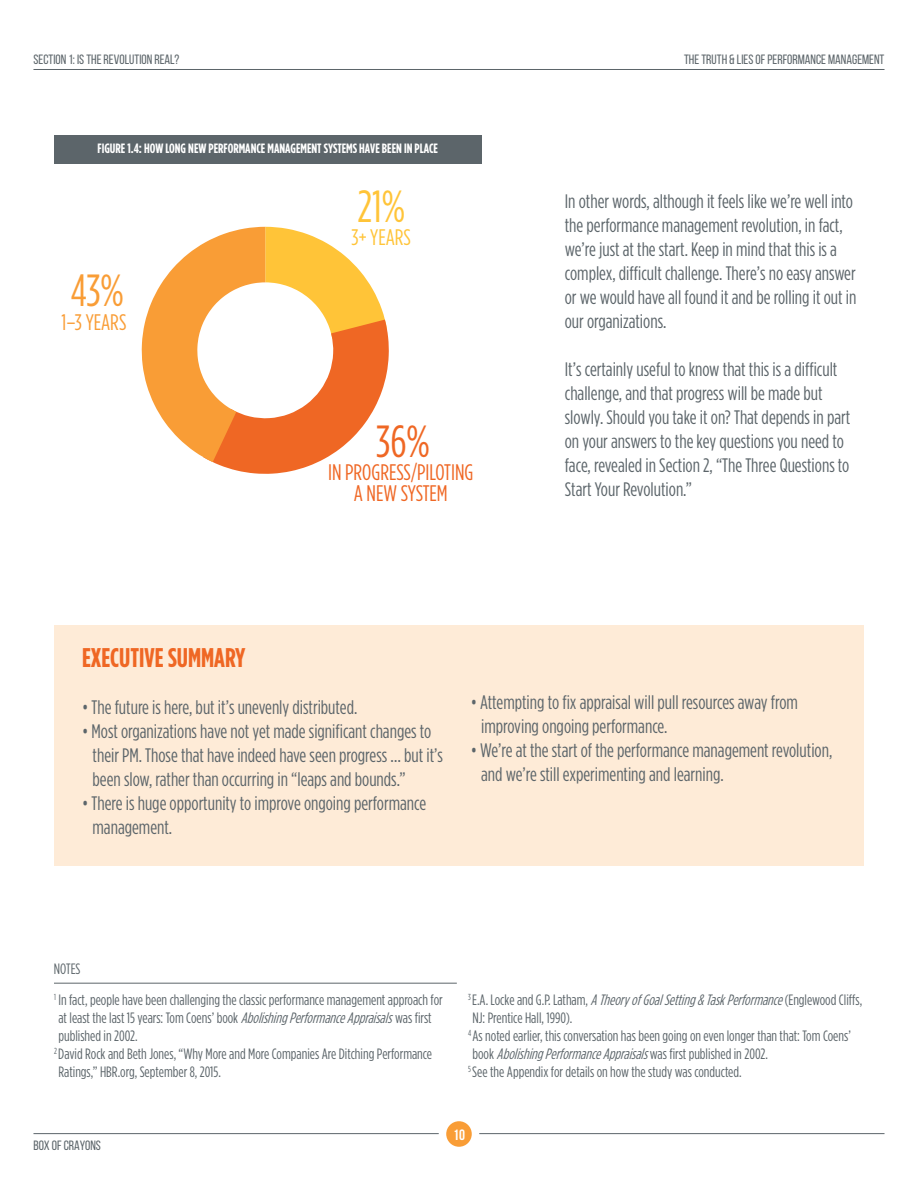
<style>
.page{position:relative;width:918px;height:1188px;background:#fff}
.page>*{position:absolute;margin:0;border:0;box-sizing:border-box;transform-origin:0 0}
.t1{font:45px "Gotham Condensed";color:#f99d36}
.t2{font:45px "Gotham Condensed";color:#ffc438}
.t3{font:45px "Gotham Condensed";color:#ef6724}
.t4{font:700 27px "Gotham Condensed";color:#ef6724}
.t5{font:22.5px/21px "Gotham Condensed";color:#ef6724;text-align:center}
.t6{font:22.5px "Gotham Condensed";color:#f99d36}
.t7{font:22.5px "Gotham Condensed";color:#ffc438}
.t8{font:19.5px/24px "Gotham Condensed";color:#5c656a}
.t9{font:15px "Gotham Condensed";color:#5c656a}
.t10{font:italic 15px "Gotham Condensed";color:#5c656a}
.t11{font:700 15px "Bebas Neue";color:#fff}
.t12{font:13.5px "Bebas Neue";color:#5c656a}
.t13{font:700 13.5px "Gotham Condensed";color:#fff}
.s1{font-style:italic}
.s2{font-style:normal}
</style>
<div class="page">
<hr style="left:33px;top:69px;width:852px;height:1px;background:#5c656a">
<hr style="left:33px;top:1133px;width:406px;height:1px;background:#5c656a">
<hr style="left:479px;top:1133px;width:406px;height:1px;background:#5c656a">
<div style="left:446px;top:1121px;width:26px;height:26px;background:#f99d36;border-radius:50%"></div>
<div style="left:54px;top:135px;width:428px;height:28px;background:#5c656a"></div>
<svg style="left:142px;top:227px;width:247px;height:247px"></svg>
<div style="left:54px;top:625px;width:810px;height:241px;background:#feebd7"></div>
<hr style="left:54px;top:983px;width:403px;height:1px;background:#5c656a">
<p class="t12" style="left:33px;top:52px;width:147px">SECTION 1: IS THE REVOLUTION REAL?</p>
<p class="t13" style="left:98px;top:140px;width:342px">FIGURE 1.4: HOW LONG NEW PERFORMANCE MANAGEMENT SYSTEMS HAVE BEEN IN PLACE</p>
<h1 class="t2" style="left:357px;top:180px;width:50px">21%</h1>
<h1 class="t1" style="left:71px;top:265px;width:55px">43%</h1>
<p class="t6" style="left:61px;top:309px;width:67px">1–3 YEARS</p>
<p class="t7" style="left:352px;top:224px;width:61px">3+ YEARS</p>
<h1 class="t3" style="left:376px;top:416px;width:55px">36%</h1>
<p class="t5" style="left:328px;top:462px;width:147px">IN PROGRESS/PILOTING<br>A NEW SYSTEM</p>
<p class="t12" style="left:684px;top:52px;width:202px">THE TRUTH &amp; LIES OF PERFORMANCE MANAGEMENT</p>
<p class="t8" style="left:565px;top:189px;width:293px">In other words, although it feels like we’re well into the performance management revolution, in fact, we’re just at the start. Keep in mind that this is a complex, difficult challenge. There’s no easy answer or we would have all found it and be rolling it out in our organizations.</p>
<p class="t8" style="left:565px;top:357px;width:287px">It’s certainly useful to know that this is a difficult challenge, and that progress will be made but slowly. Should you take it on? That depends in part on your answers to the key questions you need to face, revealed in Section 2, “The Three Questions to Start Your Revolution.”</p>
<h2 class="t4" style="left:82px;top:642px;width:165px">EXECUTIVE SUMMARY</h2>
<p class="t8" style="left:82px;top:695px;width:277px">• The future is here, but it’s unevenly distributed.</p>
<p class="t8" style="left:93px;top:719px;width:352px;text-indent:-10px">• Most organizations have not yet made significant changes to their PM. Those that have indeed have seen progress … but it’s been slow, rather than occurring in “leaps and bounds.”</p>
<p class="t8" style="left:93px;top:791px;width:335px;text-indent:-10px">• There is huge opportunity to improve ongoing performance management.</p>
<p class="t8" style="left:481px;top:690px;width:318px;text-indent:-10px">• Attempting to fix appraisal will pull resources away from improving ongoing performance.</p>
<p class="t8" style="left:481px;top:738px;width:353px;text-indent:-10px">• We’re at the start of the performance management revolution, and we’re still experimenting and learning.</p>
<p class="t9" style="left:54px;top:960px;width:28px">NOTES</p>
<p class="t9" style="left:54px;top:991px;width:390px"><sup>1</sup> In fact, people have been challenging the classic performance management approach for</p>
<p class="t9" style="left:59px;top:1009px;width:375px">at least the last 15 years: Tom Coens’ book <span class="s1">AbolishingPerformanceAppraisals</span>was first</p>
<p class="t9" style="left:58px;top:1027px;width:81px">published in 2002.</p>
<p class="t9" style="left:54px;top:1045px;width:380px"><sup>2</sup> David Rock and Beth Jones, “Why More and More Companies Are Ditching Performance</p>
<p class="t9" style="left:59px;top:1063px;width:164px">Ratings,” HBR.org, September 8, 2015.</p>
<p class="t9" style="left:468px;top:991px;width:396px"><sup>3</sup> E.A. Locke and G.P. Latham, <span class="s1">ATheoryofGoalSetting&amp;TaskPerformance</span>(Englewood Cliffs,</p>
<p class="t9" style="left:473px;top:1009px;width:101px">NJ: Prentice Hall, 1990).</p>
<p class="t9" style="left:468px;top:1027px;width:384px"><sup>4</sup> As noted earlier, this conversation has been going on even longer than that: Tom Coens’</p>
<p class="t10" style="left:472px;top:1045px;width:297px"><span class="s2">b o o k</span> AbolishingPerformanceAppraisals<span class="s2">w a s fi r s t p u b l i s h e d i n 2 0 0 2 .</span></p>
<p class="t9" style="left:468px;top:1063px;width:275px"><sup>5</sup> See the Appendix for details on how the study was conducted.</p>
<p class="t12" style="left:33px;top:1138px;width:69px">BOX OF CRAYONS</p>
<p class="t11" style="left:453px;top:1126px;width:13px">10</p>
</div>
